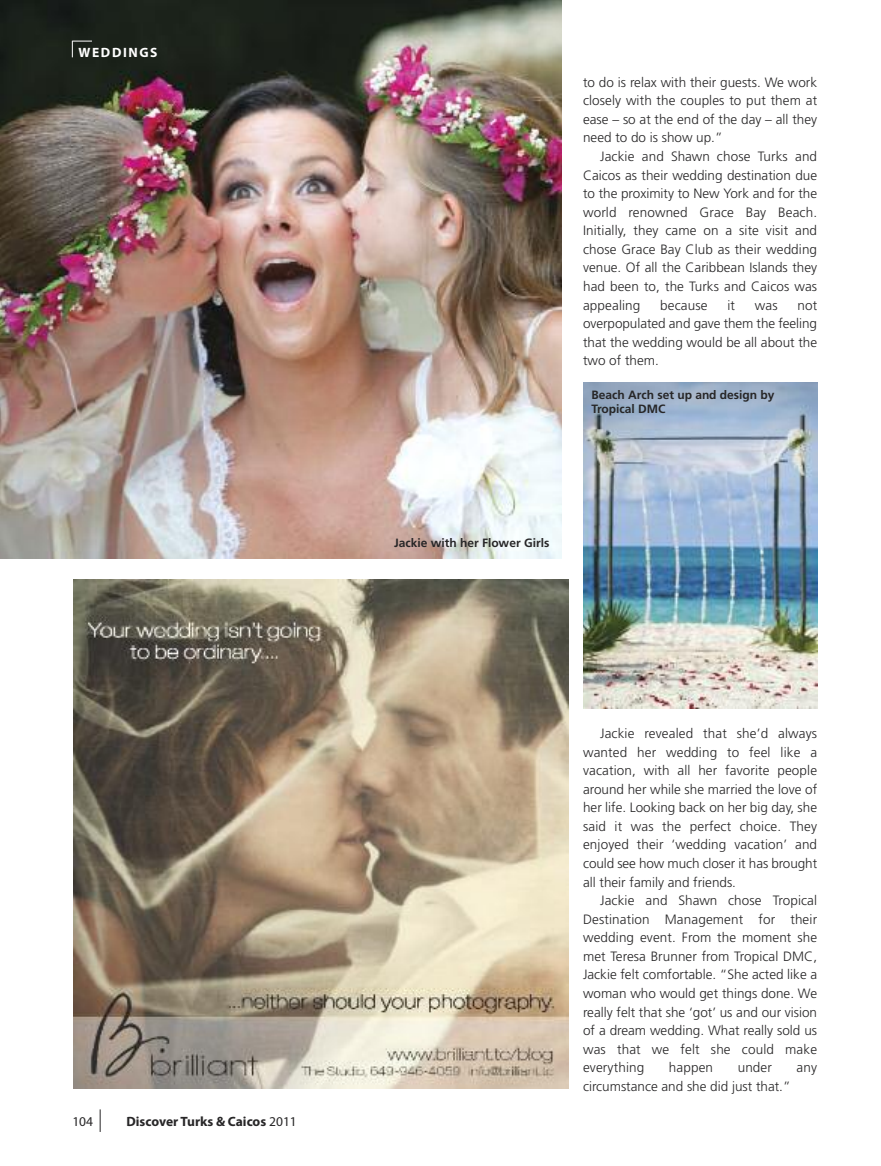
<style>
.page{position:relative;width:881px;height:1166px;background:#fff}
.page>*{position:absolute;margin:0;border:0;box-sizing:border-box;transform-origin:0 0}
.t1{font:300 13.5px/18.6px "Frutiger";color:#272627;text-align:justify}
.t2{font:700 13.5px "Myriad Pro";color:#272627}
.t3{font:700 13.5px "Myriad Pro";letter-spacing:.12em;color:#fff}
.t4{font:13.5px "Myriad Pro";color:#272627}
.t5{font:700 12px/14.4px "Frutiger";color:#272627}
.s1{font-weight:400}
</style>
<div class="page">
<img style="left:0;top:0;width:561px;height:558px">
<svg style="left:100px;top:1109px;width:1px;height:22px"></svg>
<svg style="left:72px;top:41px;width:20px;height:16px"></svg>
<img style="left:583px;top:382px;width:233px;height:326px">
<img style="left:73px;top:579px;width:495px;height:509px">
<p class="t3" style="left:78px;top:47px;width:80px">WEDDINGS</p>
<p class="t4" style="left:72px;top:1116px;width:22px">104</p>
<p class="t2" style="left:126px;top:1116px;width:172px">Discover Turks &amp; Caicos <span class="s1">2011</span></p>
<p class="t1" style="left:583px;top:74px;width:235px">to do is relax with their guests. We work closely with the couples to put them at ease – so at the end of the day – all they need to do is show up.”</p>
<p class="t1" style="left:583px;top:148px;width:235px;text-indent:17px">Jackie and Shawn chose Turks and Caicos as their wedding destination due to the proximity to New York and for the world renowned Grace Bay Beach.<br>Initially, they came on a site visit and chose Grace Bay Club as their wedding venue. Of all the Caribbean Islands they had been to, the Turks and Caicos was appealing</p>
<p class="t1" style="left:660px;top:296px;width:49px">because</p>
<p class="t1" style="left:727px;top:296px;width:9px">it</p>
<p class="t1" style="left:754px;top:296px;width:24px">was</p>
<p class="t1" style="left:583px;top:296px;width:235px;text-indent:214px">not overpopulated and gave them the feeling that the wedding would be all about the two of them.</p>
<p class="t5" style="left:591px;top:388px;width:184px">Beach Arch set up and design by<br>Tropical DMC</p>
<p class="t5" style="left:394px;top:536px;width:157px">Jackie with her Flower Girls</p>
<p class="t1" style="left:583px;top:725px;width:235px;text-indent:17px">Jackie revealed that she’d always wanted her wedding to feel like a vacation, with all her favorite people around her while she married the love of her life. Looking back on her big day, she said it was the perfect choice. They enjoyed their ‘wedding vacation’ and could see how much closer it has brought all their family and friends.</p>
<p class="t1" style="left:583px;top:892px;width:235px;text-indent:17px">Jackie and Shawn chose Tropical Destination Management for their wedding event. From the moment she met Teresa Brunner from Tropical DMC, Jackie felt comfortable. “She acted like a woman who would get things done. We really felt that she ‘got’ us and our vision of a dream wedding. What really sold us was that we felt she could make everything</p>
<p class="t1" style="left:668px;top:1059px;width:46px">happen</p>
<p class="t1" style="left:737px;top:1059px;width:36px">under</p>
<p class="t1" style="left:796px;top:1059px;width:22px">any</p>
<p class="t1" style="left:583px;top:1077px;width:209px">circumstance and she did just that.”</p>
</div>
